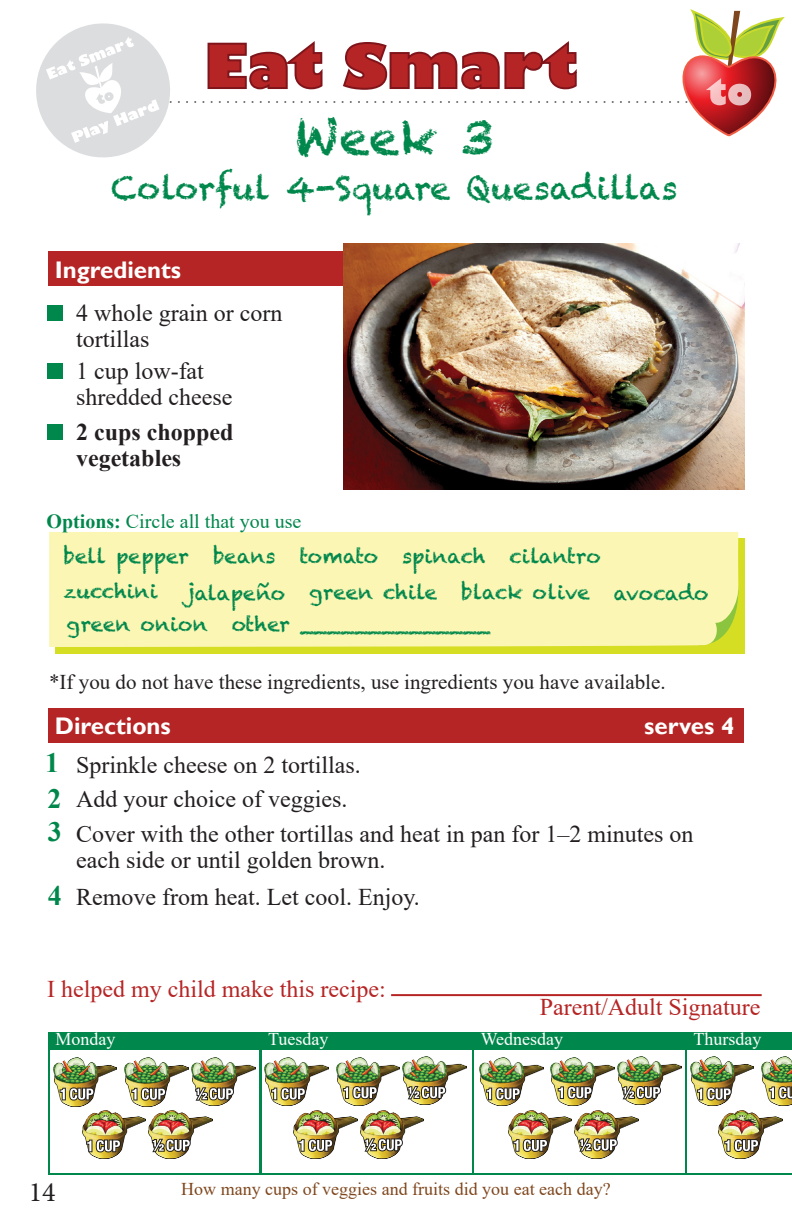
<style>
.page{position:relative;width:792px;height:1224px;background:#fff}
.page>*{position:absolute;margin:0;border:0;box-sizing:border-box;transform-origin:0 0}
.t1{font:48px "Chalkduster";color:#00874b}
.t2{font:32px "Chalkduster";color:#00874b}
.t3{font:700 28px/35.8px "Times New Roman";color:#00874b}
.t4{font:28px "Minion Pro";color:#231f20}
.t5{font:24px/26px "Times New Roman";color:#231f20}
.t6{font:24px "Times New Roman";color:#b62525}
.t7{font:700 24px "Gill Sans";color:#fff}
.t8{font:700 24px/26px "Times New Roman";color:#231f20}
.t9{font:21px "Times New Roman";color:#231f20}
.t10{font:20px/36.6px "Chalkduster";color:#00874b}
.t11{font:20px/35.2px "Times New Roman";color:#00874b}
.t12{font:18px "Times New Roman";color:#7f471d}
.t13{font:18px "Times New Roman";color:#fff}
.s1{font-weight:700}
.s2{font-family:"Chalkduster"}
.s3{font-weight:700;font-size:28px;color:#00874b}
</style>
<div class="page">
<div style="left:48px;top:306px;width:15px;height:15px;background:#00874b"></div>
<div style="left:48px;top:364px;width:15px;height:15px;background:#00874b"></div>
<div style="left:48px;top:424px;width:15px;height:15px;background:#00874b"></div>
<div style="left:48px;top:251px;width:696px;height:35px;background:#b62525"></div>
<div style="left:48px;top:708px;width:696px;height:34px;background:#b62525"></div>
<img style="left:343px;top:243px;width:401px;height:246px">
<div style="left:55px;top:538px;width:689px;height:115px;background:#d6de23"></div>
<div style="left:49px;top:532px;width:690px;height:115px;background:#fcf6b4"></div>
<svg style="left:36px;top:9px;width:749px;height:149px"></svg>
<div style="left:48px;top:1032px;width:744px;height:142px;background:#00874b"></div>
<div style="left:50px;top:1050px;width:742px;height:122px;background:#fff"></div>
<hr style="left:260px;top:1049px;width:2px;height:124px;background:#00874b">
<hr style="left:472px;top:1049px;width:2px;height:124px;background:#00874b">
<hr style="left:685px;top:1049px;width:2px;height:124px;background:#00874b">
<img style="left:125px;top:1058px;width:63px;height:48px">
<img style="left:191px;top:1057px;width:64px;height:49px">
<img style="left:149px;top:1111px;width:63px;height:47px">
<img style="left:53px;top:1058px;width:64px;height:48px">
<img style="left:82px;top:1111px;width:64px;height:47px">
<img style="left:336px;top:1057px;width:64px;height:48px">
<img style="left:403px;top:1057px;width:64px;height:48px">
<img style="left:360px;top:1111px;width:64px;height:47px">
<img style="left:265px;top:1057px;width:63px;height:48px">
<img style="left:294px;top:1111px;width:63px;height:47px">
<img style="left:551px;top:1057px;width:63px;height:48px">
<img style="left:618px;top:1057px;width:63px;height:48px">
<img style="left:575px;top:1111px;width:63px;height:47px">
<img style="left:480px;top:1057px;width:63px;height:48px">
<img style="left:508px;top:1111px;width:64px;height:47px">
<img style="left:761px;top:1057px;width:31px;height:48px">
<img style="left:690px;top:1057px;width:64px;height:48px">
<img style="left:719px;top:1111px;width:63px;height:47px">
<svg style="left:151px;top:1137px;width:41px;height:16px"></svg>
<svg style="left:194px;top:1086px;width:41px;height:16px"></svg>
<svg style="left:59px;top:1086px;width:37px;height:16px"></svg>
<svg style="left:85px;top:1138px;width:37px;height:16px"></svg>
<svg style="left:130px;top:1086px;width:37px;height:16px"></svg>
<svg style="left:363px;top:1137px;width:41px;height:16px"></svg>
<svg style="left:406px;top:1084px;width:42px;height:17px"></svg>
<svg style="left:270px;top:1086px;width:37px;height:16px"></svg>
<svg style="left:297px;top:1137px;width:38px;height:17px"></svg>
<svg style="left:342px;top:1084px;width:37px;height:17px"></svg>
<svg style="left:578px;top:1137px;width:41px;height:16px"></svg>
<svg style="left:621px;top:1084px;width:41px;height:17px"></svg>
<svg style="left:485px;top:1086px;width:37px;height:16px"></svg>
<svg style="left:512px;top:1137px;width:37px;height:17px"></svg>
<svg style="left:557px;top:1084px;width:37px;height:17px"></svg>
<svg style="left:696px;top:1086px;width:37px;height:16px"></svg>
<svg style="left:723px;top:1137px;width:37px;height:17px"></svg>
<svg style="left:768px;top:1085px;width:24px;height:16px"></svg>
<hr style="left:391px;top:994px;width:371px;height:2px;background:#b62525">
<p class="t1" style="left:295px;top:109px;width:200px">Week 3</p>
<p class="t2" style="left:111px;top:170px;width:568px">Colorful 4-Square Quesadillas</p>
<p class="t7" style="left:55px;top:255px;width:128px">Ingredients</p>
<p class="t5" style="left:76px;top:299px;width:208px">4 whole grain or corn tortillas</p>
<p class="t5" style="left:76px;top:357px;width:158px">1 cup low-fat shredded cheese</p>
<p class="t8" style="left:76px;top:418px;width:159px">2 cups chopped vegetables</p>
<p class="t11" style="left:63px;top:503px;width:240px;text-indent:-17px"><span class="s1">Options:</span> Circle all that you use <span class="s2">bell pepper<br>zucchini</span></p>
<p class="t10" style="left:213px;top:538px;width:64px">beans</p>
<p class="t10" style="left:461px;top:537px;width:141px;text-indent:49px">cilantro black olive</p>
<p class="t10" style="left:309px;top:538px;width:178px;line-height:36px;text-indent:-9px">tomato spinach green chile</p>
<p class="t10" style="left:186px;top:575px;width:101px">jalapeño</p>
<p class="t10" style="left:67px;top:606px;width:425px">green onion other ______________</p>
<p class="t10" style="left:614px;top:575px;width:96px">avocado</p>
<p class="t9" style="left:49px;top:667px;width:618px">*If you do not have these ingredients, use ingredients you have available.</p>
<p class="t7" style="left:55px;top:712px;width:118px">Directions</p>
<p class="t7" style="left:644px;top:711px;width:92px">serves 4</p>
<p class="t3" style="left:45px;top:744px;width:18px">1<br>2</p>
<p class="t3" style="left:48px;top:813px;width:15px">3</p>
<p class="t5" style="left:76px;top:747px;width:619px;line-height:34.4px">Sprinkle cheese on 2 tortillas.<br>Add your choice of veggies.<br>Cover with the other tortillas and heat in pan for 1–2 minutes on</p>
<p class="t5" style="left:76px;top:846px;width:311px">each side or until golden brown.</p>
<p class="t5" style="left:48px;top:883px;width:374px"><span class="s3">4</span> Remove from heat. Let cool. Enjoy.</p>
<p class="t6" style="left:47px;top:972px;width:340px">I helped my child make this recipe:</p>
<p class="t6" style="left:540px;top:990px;width:222px">Parent/Adult Signature</p>
<p class="t13" style="left:55px;top:1026px;width:61px">Monday</p>
<p class="t13" style="left:268px;top:1026px;width:62px">Tuesday</p>
<p class="t13" style="left:481px;top:1026px;width:84px">Wednesday</p>
<p class="t13" style="left:693px;top:1026px;width:69px">Thursday</p>
<p class="t4" style="left:29px;top:1173px;width:28px">14</p>
<p class="t12" style="left:181px;top:1176px;width:431px">How many cups of veggies and fruits did you eat each day?</p>
</div>
